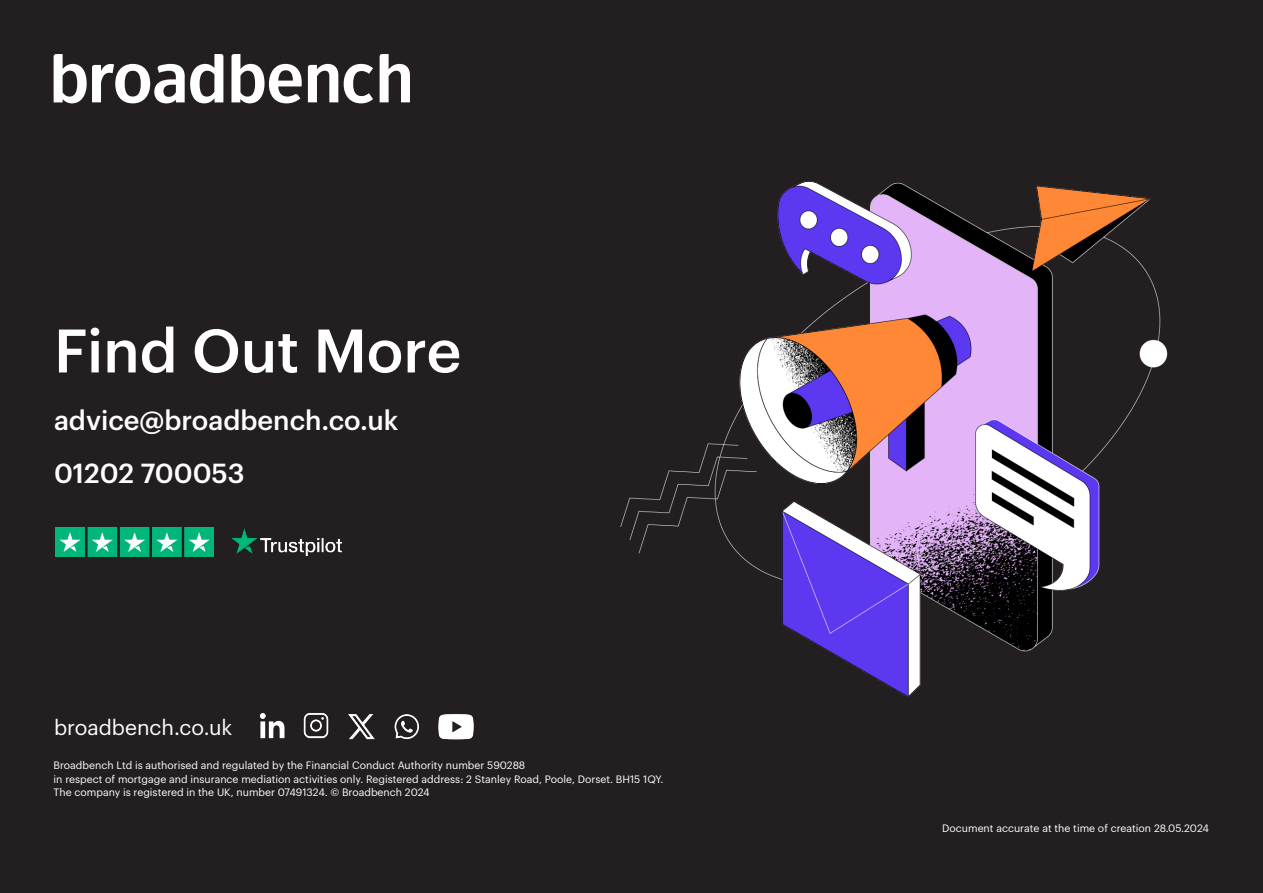
<style>
.page{position:relative;width:1263px;height:893px;background:#231f20}
.page>*{position:absolute;margin:0;border:0;box-sizing:border-box;transform-origin:0 0}
.Heading_1{font:500 60px "Graphik";color:#fff}
.t1{font:500 27px "Graphik";color:#fff}
.Medium_-_8pt_-_Right{font:21px "Graphik";color:#fff}
.Footer_text{font:10.5px "Graphik";color:#fff}
</style>
<div class="page">
<img style="left:620px;top:181px;width:548px;height:517px">
<svg style="left:380px;top:54px;width:30px;height:48px"></svg>
<svg style="left:344px;top:64px;width:29px;height:39px"></svg>
<svg style="left:308px;top:64px;width:30px;height:38px"></svg>
<svg style="left:54px;top:54px;width:169px;height:49px"></svg>
<svg style="left:231px;top:54px;width:71px;height:49px"></svg>
<img style="left:260px;top:713px;width:214px;height:27px">
<img style="left:55px;top:527px;width:158px;height:30px">
<img style="left:232px;top:528px;width:110px;height:27px">
<p class="Heading_1" style="left:54px;top:305px;width:409px">Find Out More</p>
<p class="t1" style="left:54px;top:400px;width:346px">advice@broadbench.co.uk</p>
<p class="t1" style="left:54px;top:453px;width:192px">01202 700053</p>
<p class="Medium_-_8pt_-_Right" style="left:54px;top:712px;width:180px">broadbench.co.uk</p>
<p class="Footer_text" style="left:54px;top:758px;width:473px">Broadbench Ltd is authorised and regulated by the Financial Conduct Authority number 590288</p>
<p class="Footer_text" style="left:54px;top:771px;width:611px">in respect of mortgage and insurance mediation activities only. Registered address: 2 Stanley Road, Poole, Dorset. BH15 1QY.</p>
<p class="Footer_text" style="left:54px;top:785px;width:378px">The company is registered in the UK, number 07491324. © Broadbench 2024</p>
<p class="Footer_text" style="left:942px;top:820px;width:268px">Document accurate at the time of creation 28.05.2024</p>
</div>
